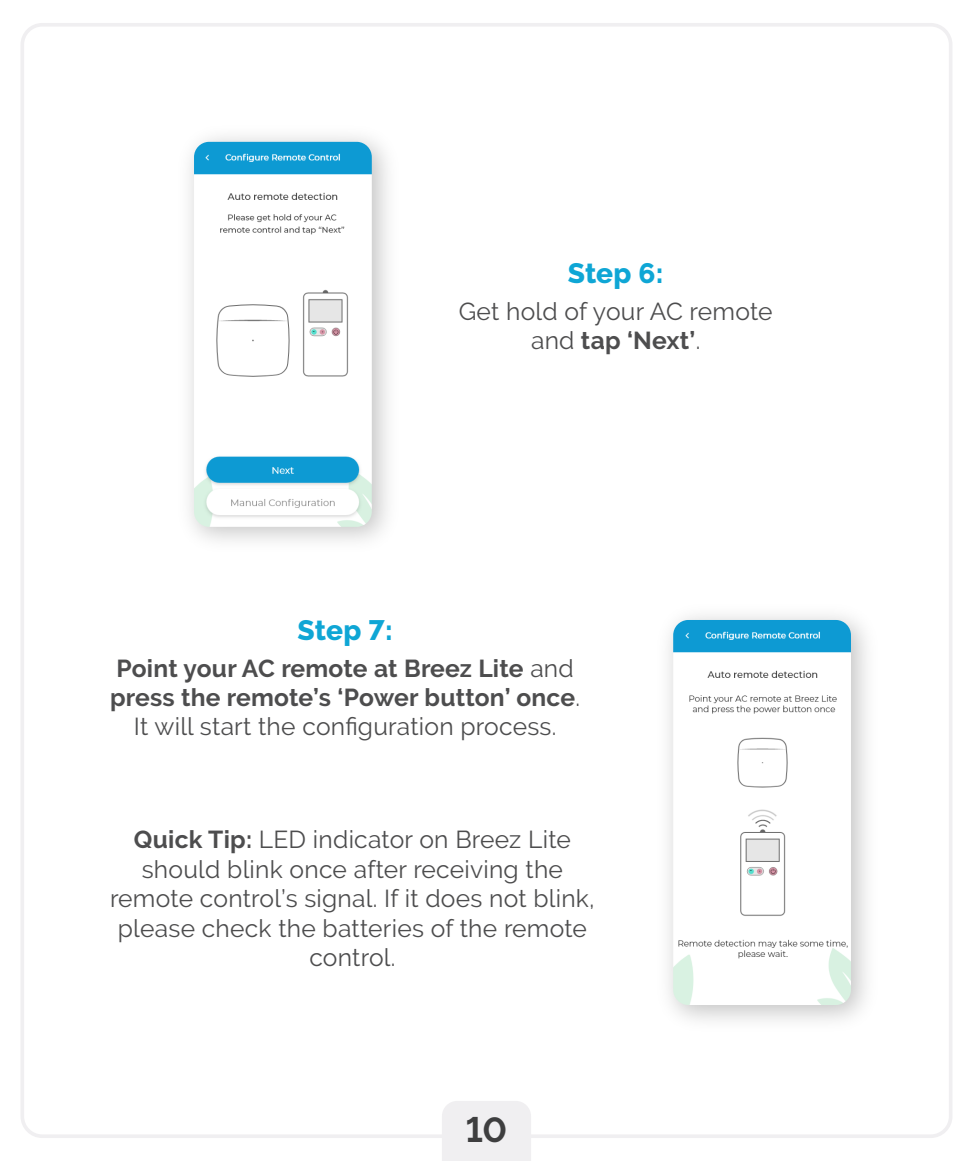
<style>
.page{position:relative;width:973px;height:1161px;background:#fff}
.page>*{position:absolute;margin:0;border:0;box-sizing:border-box;transform-origin:0 0}
.t1{font:700 35px "Raleway";color:#3e3e3f}
.t2{font:800 28px "Raleway";letter-spacing:.005em;color:#0fa6d5}
.t3{font:24.5px/29.4px "Raleway";letter-spacing:.01em;color:#4d4d4e;text-align:center}
.t4{font:700 24.5px/29.4px "Raleway";letter-spacing:.01em;color:#4d4d4e;text-align:center}
.s1{font-weight:700}
.s2{font-weight:400}
</style>
<div class="page">
<div style="left:442px;top:1101px;width:89px;height:60px;background:#f0eff1"></div>
<img style="left:194px;top:142px;width:178px;height:385px">
<img style="left:668px;top:615px;width:199px;height:406px">
<img style="left:673px;top:620px;width:177px;height:385px">
<p class="t2" style="left:567px;top:258px;width:97px">Step 6:</p>
<p class="t3" style="left:458px;top:296px;width:315px">Get hold of your AC remote and <span class="s1">tap ‘Next’</span>.</p>
<p class="t2" style="left:297px;top:614px;width:97px">Step 7:</p>
<p class="t4" style="left:110px;top:653px;width:471px">Point your AC remote at Breez Lite <span class="s2">and </span>press the remote’s ‘Power button’ once<span class="s2">.<br>It will start the configuration process.</span></p>
<p class="t3" style="left:110px;top:825px;width:486px"><span class="s1">Quick Tip:</span> LED indicator on Breez Lite should blink once after receiving the remote control’s signal. If it does not blink, please check the batteries of the remote control.</p>
<h1 class="t1" style="left:465px;top:1109px;width:43px">10</h1>
</div>
